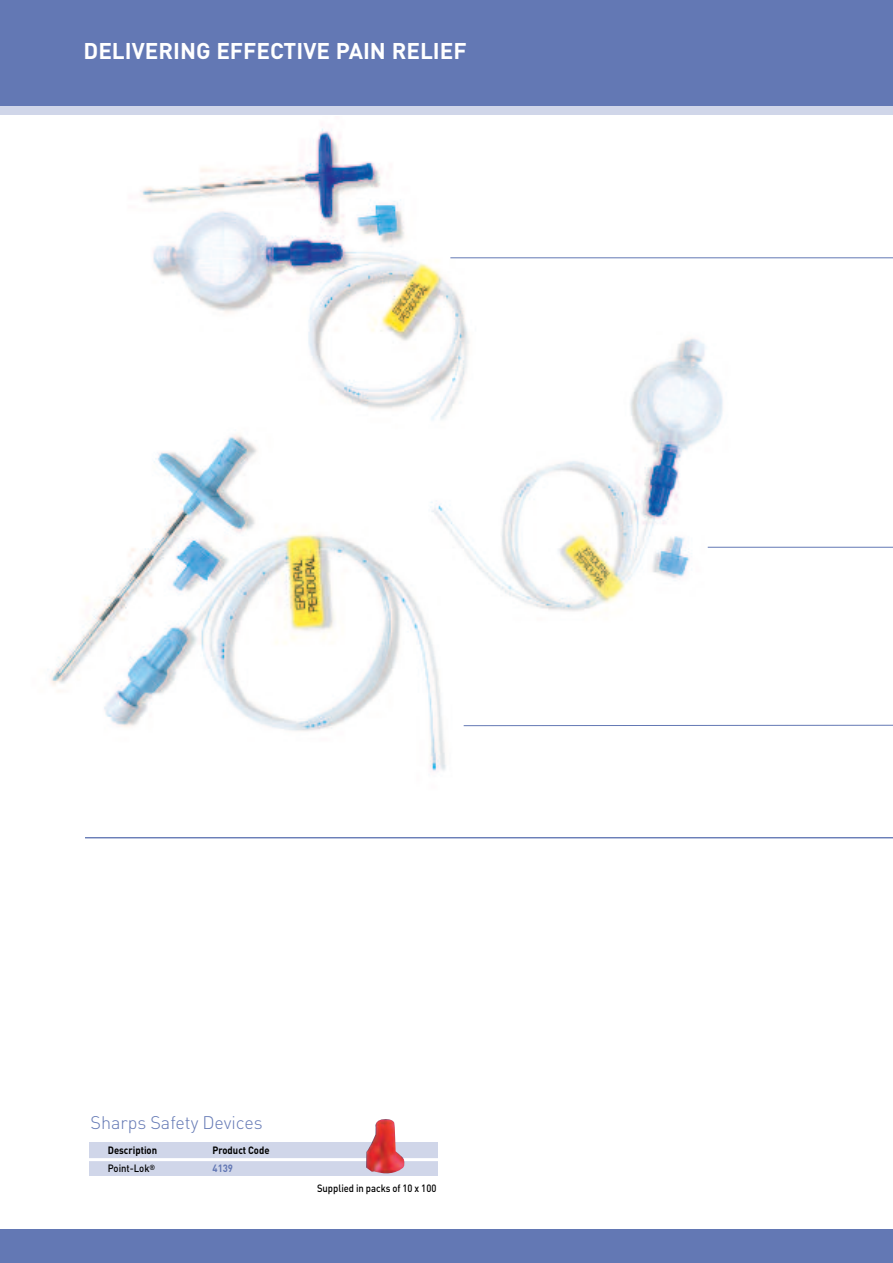
<style>
.page{position:relative;width:893px;height:1263px;background:#fff}
.page>*{position:absolute;margin:0;border:0;box-sizing:border-box;transform-origin:0 0}
.t1{font:700 22.5px "DIN";color:#fff}
.t2{font:300 18px "DIN";color:#6378b4}
.t3{font:500 10.5px "DIN";color:#000;scale:.9 1}
.t4{font:700 10.5px "DIN";color:#000;scale:.9 1}
.t5{font:700 10.5px "DIN";color:#6378b4;scale:.9 1}
</style>
<div class="page">
<div style="left:0;top:0;width:893px;height:106px;background:#6378b4"></div>
<div style="left:0;top:106px;width:893px;height:9px;background:#d0d6e9"></div>
<div style="left:0;top:1229px;width:893px;height:34px;background:#6378b4"></div>
<img style="left:50px;top:128px;width:730px;height:643px">
<hr style="left:85px;top:837px;width:808px;height:1px;background:#6378b4">
<hr style="left:450px;top:257px;width:443px;height:1px;background:#6378b4">
<svg style="left:463px;top:724px;width:430px;height:2px"></svg>
<hr style="left:708px;top:547px;width:185px;height:1px;background:#6378b4">
<div style="left:89px;top:1142px;width:349px;height:34px;background:#d0d6e9"></div>
<hr style="left:87px;top:1158px;width:355px;height:3px;background:#fff">
<img style="left:366px;top:1119px;width:38px;height:55px">
<h1 class="t1" style="left:84px;top:39px;width:385px">DELIVERING EFFECTIVE PAIN RELIEF</h1>
<h2 class="t2" style="left:90px;top:1113px;width:174px">Sharps Safety Devices</h2>
<p class="t4" style="left:108px;top:1145px;width:56px">Description</p>
<p class="t4" style="left:213px;top:1145px;width:65px">Product Code</p>
<p class="t3" style="left:108px;top:1163px;width:54px">Point-Lok<sup>®</sup></p>
<p class="t5" style="left:213px;top:1163px;width:24px">4139</p>
<p class="t3" style="left:317px;top:1182px;width:134px">Supplied in packs of 10 x 100</p>
</div>
